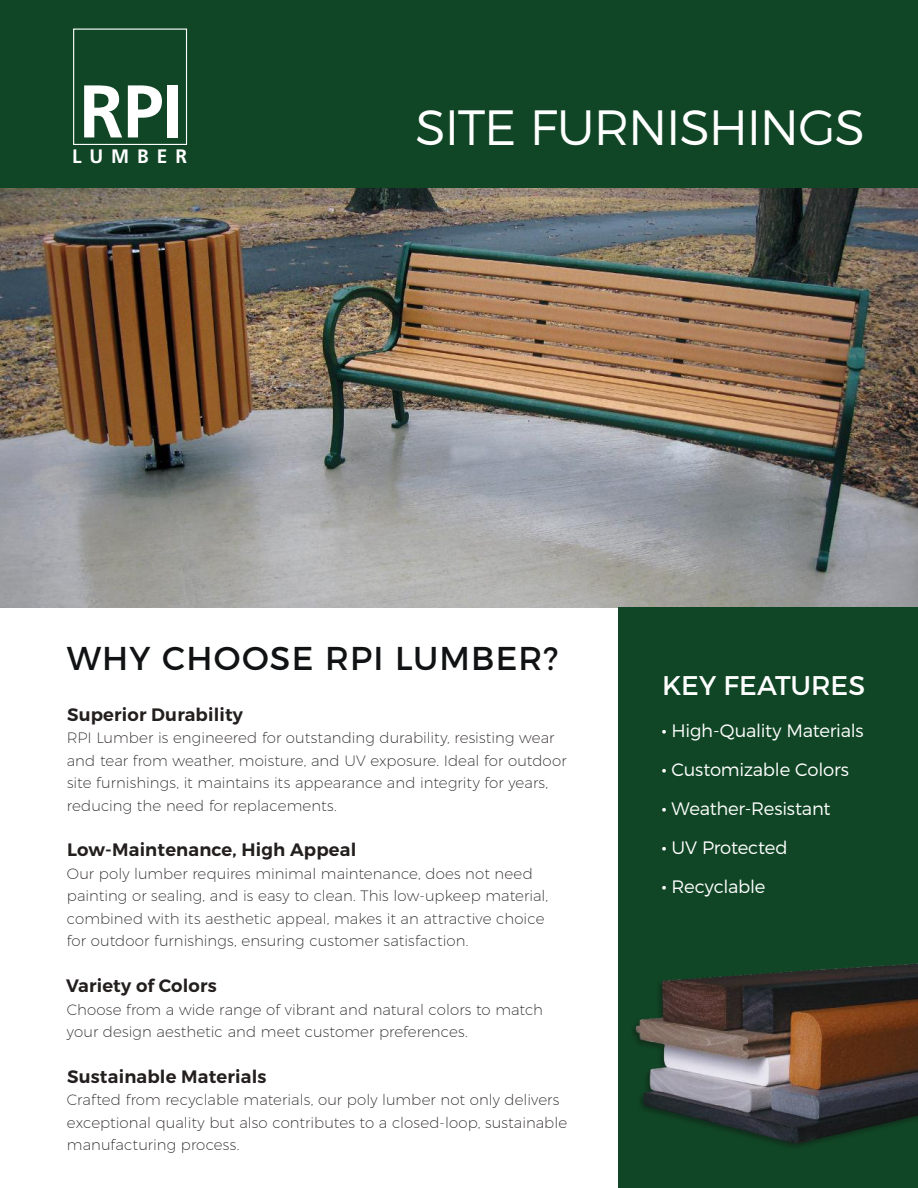
<style>
.page{position:relative;width:918px;height:1188px;background:#fff}
.page>*{position:absolute;margin:0;border:0;box-sizing:border-box;transform-origin:0 0}
.t1{font:700 74.55px "Frutiger LT Std";color:#fff}
.t2{font:300 49.5px "Montserrat";letter-spacing:-.025em;color:#fff}
.t3{font:33px "Montserrat";letter-spacing:.035em;color:#111213}
.t4{font:27px "Montserrat";color:#fff}
.t5{font:700 19.5px "Frutiger LT Std";letter-spacing:.415em;color:#fff}
.t6{font:300 18px/39px "Montserrat";letter-spacing:-.015em;color:#fff}
.t7{font:600 18px "Montserrat";letter-spacing:.01em;color:#241f1f}
.t8{font:200 15px/22.5px "Montserrat";letter-spacing:.005em;color:#241f1f}
.s1{font-weight:900}
</style>
<div class="page">
<img style="left:0;top:187px;width:918px;height:421px">
<div style="left:0;top:0;width:918px;height:187px;background:#104625"></div>
<div style="left:619px;top:608px;width:299px;height:580px;background:#104625"></div>
<div style="left:73px;top:29px;width:114px;height:116px;border:1px solid #fff"></div>
<img style="left:618px;top:894px;width:300px;height:266px">
<h1 class="t1" style="left:79px;top:68px;width:105px">RPI</h1>
<h3 class="t5" style="left:72px;top:145px;width:116px">LUMBER</h3>
<h2 class="t2" style="left:416px;top:97px;width:451px">SITE FURNISHINGS</h2>
<h3 class="t3" style="left:67px;top:638px;width:493px">WHY CHOOSE RPI LUMBER?</h3>
<p class="t7" style="left:67px;top:703px;width:178px">Superior Durability</p>
<p class="t8" style="left:67px;top:726px;width:501px">RPI Lumber is engineered for outstanding durability, resisting wear and tear from weather, moisture, and UV exposure. Ideal for outdoor site furnishings, it maintains its appearance and integrity for years, reducing the need for replacements.</p>
<p class="t7" style="left:67px;top:839px;width:291px">Low-Maintenance, High Appeal</p>
<p class="t8" style="left:67px;top:862px;width:483px">Our poly lumber requires minimal maintenance, does not need painting or sealing, and is easy to clean. This low-upkeep material, combined with its aesthetic appeal, makes it an attractive choice for outdoor furnishings, ensuring customer satisfaction.</p>
<p class="t7" style="left:66px;top:975px;width:152px">Variety of Colors</p>
<p class="t8" style="left:67px;top:998px;width:478px">Choose from a wide range of vibrant and natural colors to match your design aesthetic and meet customer preferences.</p>
<p class="t7" style="left:67px;top:1065px;width:201px">Sustainable Materials</p>
<p class="t8" style="left:67px;top:1088px;width:502px">Crafted from recyclable materials, our poly lumber not only delivers exceptional quality but also contributes to a closed-loop, sustainable manufacturing process.</p>
<h3 class="t4" style="left:662px;top:669px;width:205px">KEY FEATURES</h3>
<p class="t6" style="left:662px;top:711px;width:203px"><span class="s1">·</span> High-Quality Materials <span class="s1">·</span> Customizable Colors<br><span class="s1">·</span> Weather-Resistant<br><span class="s1">·</span> UV Protected<br><span class="s1">·</span> Recyclable</p>
</div>
